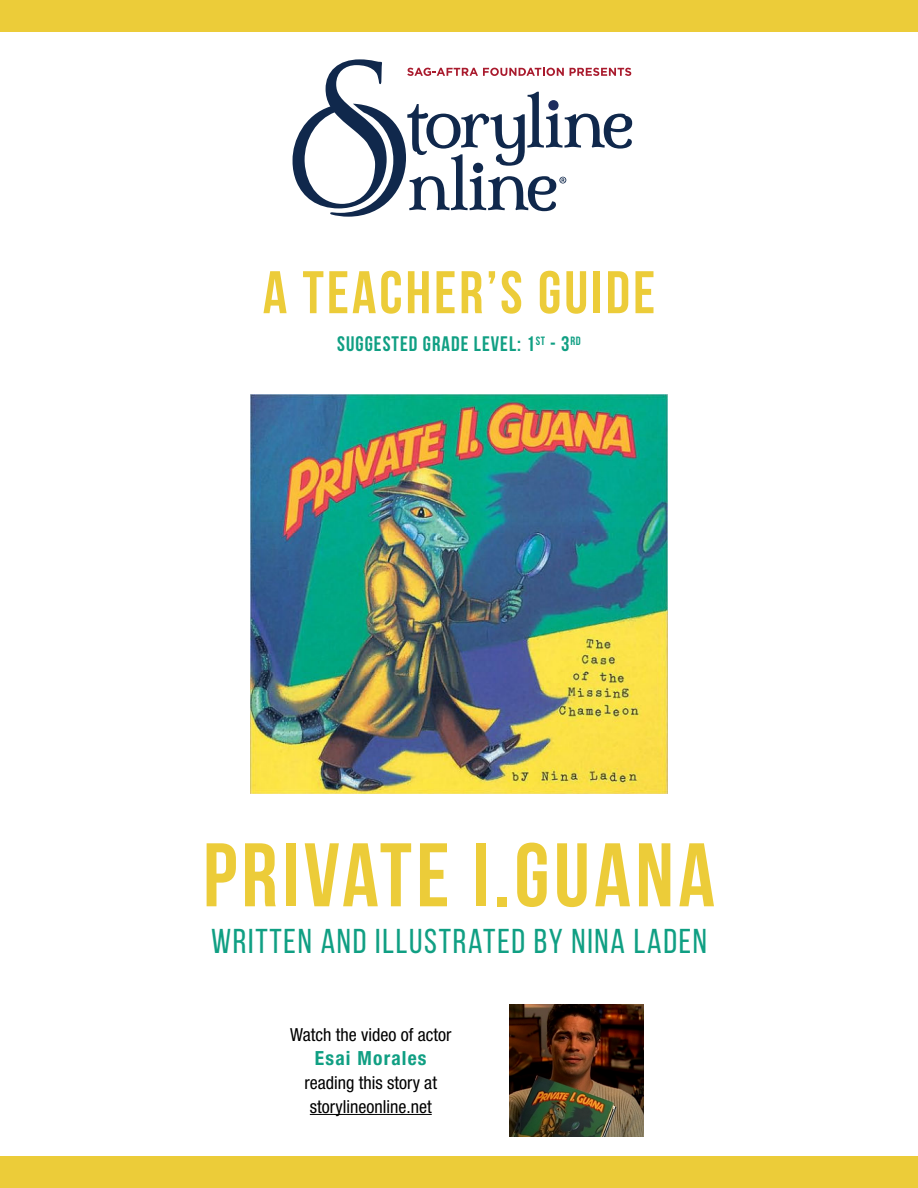
<style>
.page{position:relative;width:918px;height:1188px;background:#fff}
.page>*{position:absolute;margin:0;border:0;box-sizing:border-box;transform-origin:0 0}
.t1{font:700 90px "Bebas Neue";letter-spacing:.05em;color:#eccc39}
.t2{font:700 60px "Bebas Neue";letter-spacing:.05em;color:#eccc39}
.t3{font:34.5px "Bebas Neue";letter-spacing:.05em;color:#109f83}
.t4{font:700 21px "Bebas Neue";letter-spacing:.05em;color:#109f83}
.t5{font:700 condensed 19.5px "Helvetica Neue LT Std";letter-spacing:.06em;color:#109f83}
.t6{font:condensed 18px/24px "Helvetica Neue LT Std";color:#000;text-align:center}
</style>
<div class="page">
<div style="left:0;top:1156px;width:918px;height:32px;background:#eccc39"></div>
<div style="left:0;top:0;width:918px;height:32px;background:#eccc39"></div>
<svg style="left:293px;top:59px;width:339px;height:158px"></svg>
<hr style="left:310px;top:1114px;width:122px;height:1px;background:#000">
<img style="left:509px;top:1004px;width:135px;height:133px">
<img style="left:251px;top:394px;width:416px;height:400px">
<h2 class="t2" style="left:263px;top:260px;width:394px">A TEACHER’S GUIDE</h2>
<p class="t4" style="left:337px;top:332px;width:245px">SUGGESTED GRADE LEVEL: 1<sup>ST</sup> - 3<sup>RD</sup></p>
<h1 class="t1" style="left:203px;top:826px;width:514px">PRIVATE I.GUANA</h1>
<h3 class="t3" style="left:211px;top:922px;width:497px">WRITTEN AND ILLUSTRATED BY NINA LADEN</h3>
<p class="t6" style="left:290px;top:1022px;width:163px">Watch the video of actor</p>
<p class="t5" style="left:315px;top:1046px;width:113px">Esai Morales</p>
<p class="t6" style="left:304px;top:1070px;width:134px">reading this story at storylineonline.net</p>
</div>
